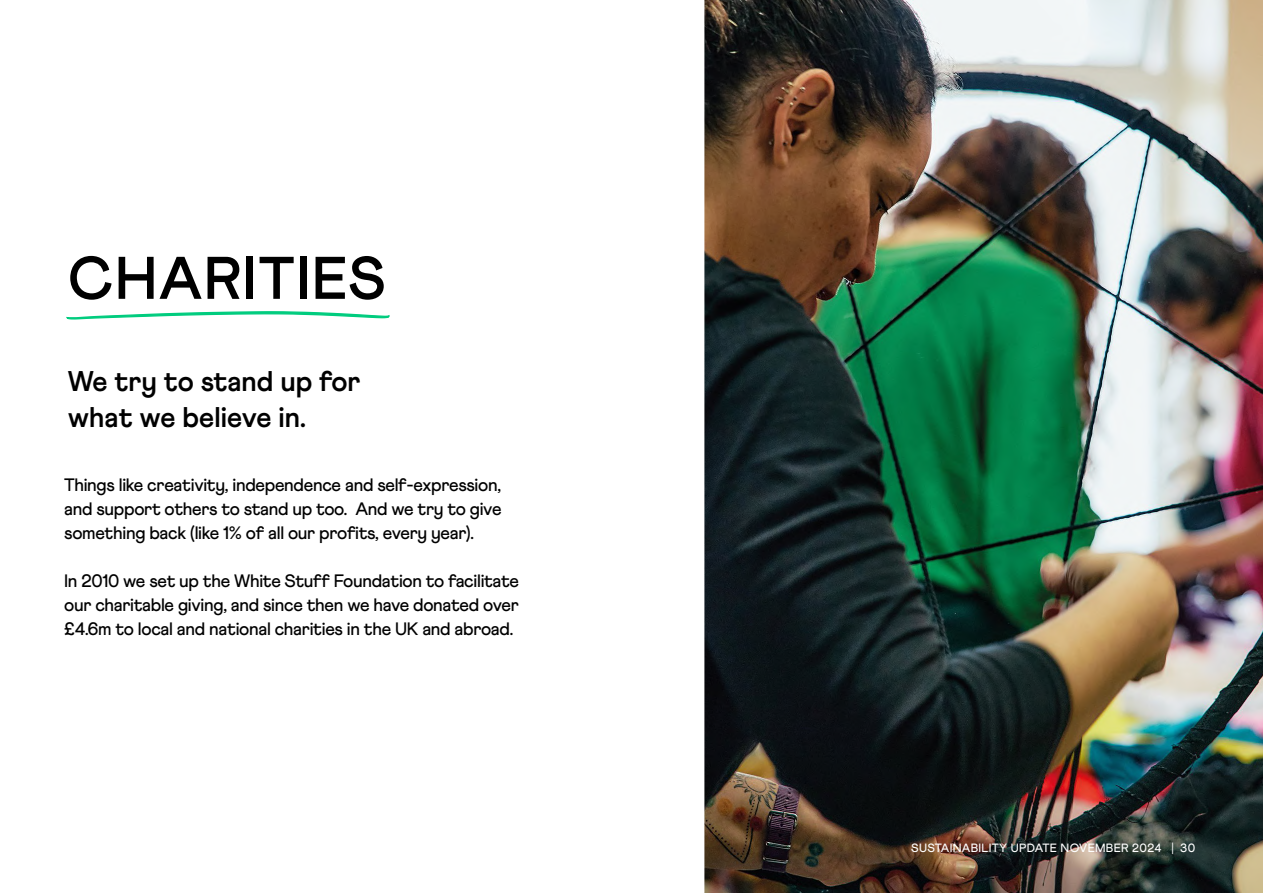
<style>
.page{position:relative;width:1263px;height:893px;background:#fff}
.page>*{position:absolute;margin:0;border:0;box-sizing:border-box;transform-origin:0 0}
.t1{font:700 60px "Athletics";letter-spacing:.025em;color:#000}
.t2{font:700 28.5px "Athletics";color:#000}
.t3{font:500 18px/24px "Athletics";letter-spacing:-.015em;color:#000;text-align:justify}
.t4{font:500 12px "Athletics";letter-spacing:.025em;color:#fff}
</style>
<div class="page">
<img style="left:704px;top:0;width:559px;height:893px">
<svg style="left:66px;top:311px;width:324px;height:9px"></svg>
<p class="t1" style="left:67px;top:243px;width:319px">CHARITIES</p>
<p class="t2" style="left:68px;top:364px;width:294px">We try to stand up for</p>
<p class="t2" style="left:68px;top:400px;width:240px">what we believe in.</p>
<p class="t3" style="left:64px;top:473px;width:439px">Things like creativity, independence and self-expression, and support others to stand up too. And we try to give something back (like 1% of all our profits, every year).</p>
<p class="t3" style="left:64px;top:569px;width:456px">In 2010 we set up the White Stuff Foundation to facilitate our charitable giving, and since then we have donated over £4.6m to local and national charities in the UK and abroad.</p>
<p class="t4" style="left:911px;top:841px;width:285px">SUSTAINABILITY UPDATE NOVEMBER 2024 | 30</p>
</div>
